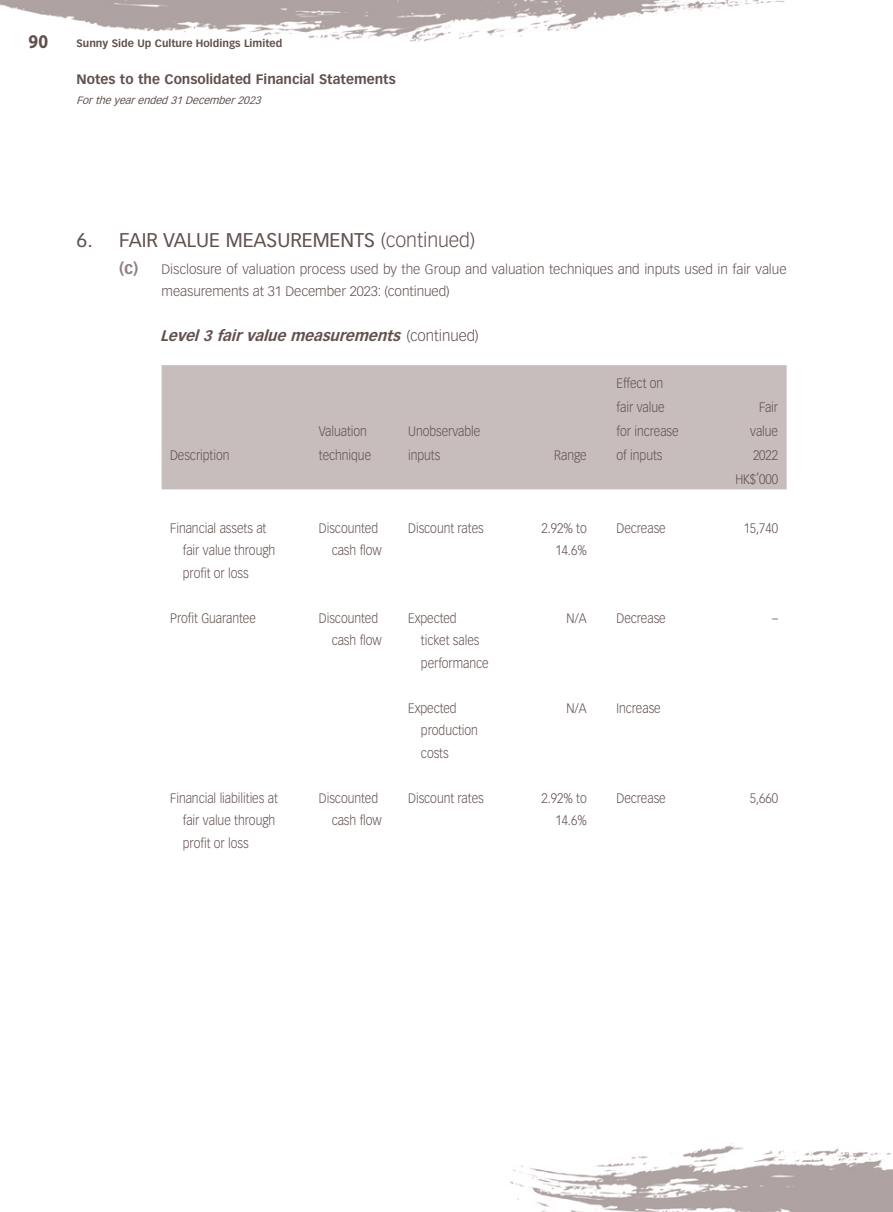
<style>
.page{position:relative;width:893px;height:1212px;background:#fff}
.page>*{position:absolute;margin:0;border:0;box-sizing:border-box;transform-origin:0 0}
.Heading_1{font:19.5px "Vectora LT Std";color:#61504e}
.t1{font:700 19.5px "Myriad Pro";color:#61504e;scale:.9 1}
.Heading_3{font:italic 700 15px "Vectora LT Std";color:#61504e}
.Body_Text{font:300 13.5px/22.5px "Vectora LT Std";letter-spacing:-.005em;color:#61504e;scale:.9 1}
.Heading_2{font:300 13.5px/22.5px "Vectora LT Std";letter-spacing:-.005em;color:#61504e}
.t2{font:700 13.5px "Vectora LT Std";color:#61504e}
.t3{font:700 10.5px "Vectora LT Std";color:#61504e}
.t4{font:italic 10.5px "Vectora LT Std";color:#61504e}
.s1{font-weight:300}
.s2{font-weight:700;font-size:16.5px;color:#8e807f}
.s3{font-weight:300;font-style:normal}
</style>
<div class="page">
<img style="left:0;top:0;width:785px;height:41px">
<img style="left:510px;top:1143px;width:383px;height:69px">
<div style="left:162px;top:365px;width:625px;height:124px;background:#c7bdbd"></div>
<h1 class="t1" style="left:28px;top:29px;width:23px">90</h1>
<p class="t3" style="left:77px;top:36px;width:207px">Sunny Side Up Culture Holdings Limited</p>
<p class="t2" style="left:77px;top:71px;width:321px">Notes to the Consolidated Financial Statements</p>
<p class="t4" style="left:77px;top:94px;width:189px">Fortheyearended31December2023</p>
<p class="Heading_1" style="left:77px;top:228px;width:400px">6. FAIR VALUE MEASUREMENTS <span class="s1">(continued)</span></p>
<p class="Heading_2" style="left:162px;top:258px;width:626px;text-indent:-43px"><span class="s2">(c)</span> Disclosure of valuation process used by the Group and valuation techniques and inputs used in fair value measurements at 31 December 2023: (continued)</p>
<p class="Heading_3" style="left:160px;top:327px;width:320px">Level3fairvaluemeasurements <span class="s3">( c o n t i n u e d )</span></p>
<p class="Body_Text" style="left:617px;top:372px;width:53px">Effect on</p>
<p class="Body_Text" style="left:617px;top:396px;width:55px">fair value</p>
<p class="Body_Text" style="left:759px;top:396px;width:23px">Fair</p>
<p class="Body_Text" style="left:319px;top:420px;width:55px">Valuation</p>
<p class="Body_Text" style="left:408px;top:420px;width:82px">Unobservable</p>
<p class="Body_Text" style="left:617px;top:420px;width:71px">for increase</p>
<p class="Body_Text" style="left:750px;top:420px;width:33px">value</p>
<p class="Body_Text" style="left:170px;top:444px;width:67px">Description</p>
<p class="Body_Text" style="left:319px;top:444px;width:60px">technique</p>
<p class="Body_Text" style="left:408px;top:444px;width:37px">inputs</p>
<p class="Body_Text" style="left:554px;top:444px;width:38px">Range</p>
<p class="Body_Text" style="left:617px;top:444px;width:52px">of inputs</p>
<p class="Body_Text" style="left:753px;top:444px;width:29px">2022</p>
<p class="Body_Text" style="left:735px;top:468px;width:49px">HK$’000</p>
<p class="Body_Text" style="left:183px;top:517px;width:104px;text-indent:-13px">Financial assets at fair value through profit or loss</p>
<p class="Body_Text" style="left:319px;top:517px;width:71px;text-align:right">Discounted cash flow</p>
<p class="Body_Text" style="left:408px;top:517px;width:85px">Discount rates</p>
<p class="Body_Text" style="left:541px;top:517px;width:52px">2.92% to</p>
<p class="Body_Text" style="left:617px;top:517px;width:56px">Decrease</p>
<p class="Body_Text" style="left:744px;top:517px;width:40px">15,740</p>
<p class="Body_Text" style="left:555px;top:539px;width:36px">14.6%</p>
<p class="Body_Text" style="left:170px;top:607px;width:97px">Profit Guarantee</p>
<p class="Body_Text" style="left:319px;top:607px;width:71px;text-align:right">Discounted cash flow</p>
<p class="Body_Text" style="left:421px;top:607px;width:77px;text-indent:-13px">Expected<br>ticket sales performance</p>
<p class="Body_Text" style="left:566px;top:607px;width:24px">N/A</p>
<p class="Body_Text" style="left:617px;top:607px;width:56px">Decrease</p>
<p class="Body_Text" style="left:772px;top:607px;width:8px">–</p>
<p class="Body_Text" style="left:421px;top:697px;width:65px;text-indent:-13px">Expected production costs</p>
<p class="Body_Text" style="left:566px;top:697px;width:24px">N/A</p>
<p class="Body_Text" style="left:617px;top:697px;width:51px">Increase</p>
<p class="Body_Text" style="left:183px;top:787px;width:107px;text-indent:-13px">Financial liabilities at fair value through profit or loss</p>
<p class="Body_Text" style="left:319px;top:787px;width:71px;text-align:right">Discounted cash flow</p>
<p class="Body_Text" style="left:408px;top:787px;width:85px">Discount rates</p>
<p class="Body_Text" style="left:541px;top:787px;width:52px">2.92% to</p>
<p class="Body_Text" style="left:617px;top:787px;width:56px">Decrease</p>
<p class="Body_Text" style="left:750px;top:787px;width:33px">5,660</p>
<p class="Body_Text" style="left:555px;top:809px;width:36px">14.6%</p>
</div>
